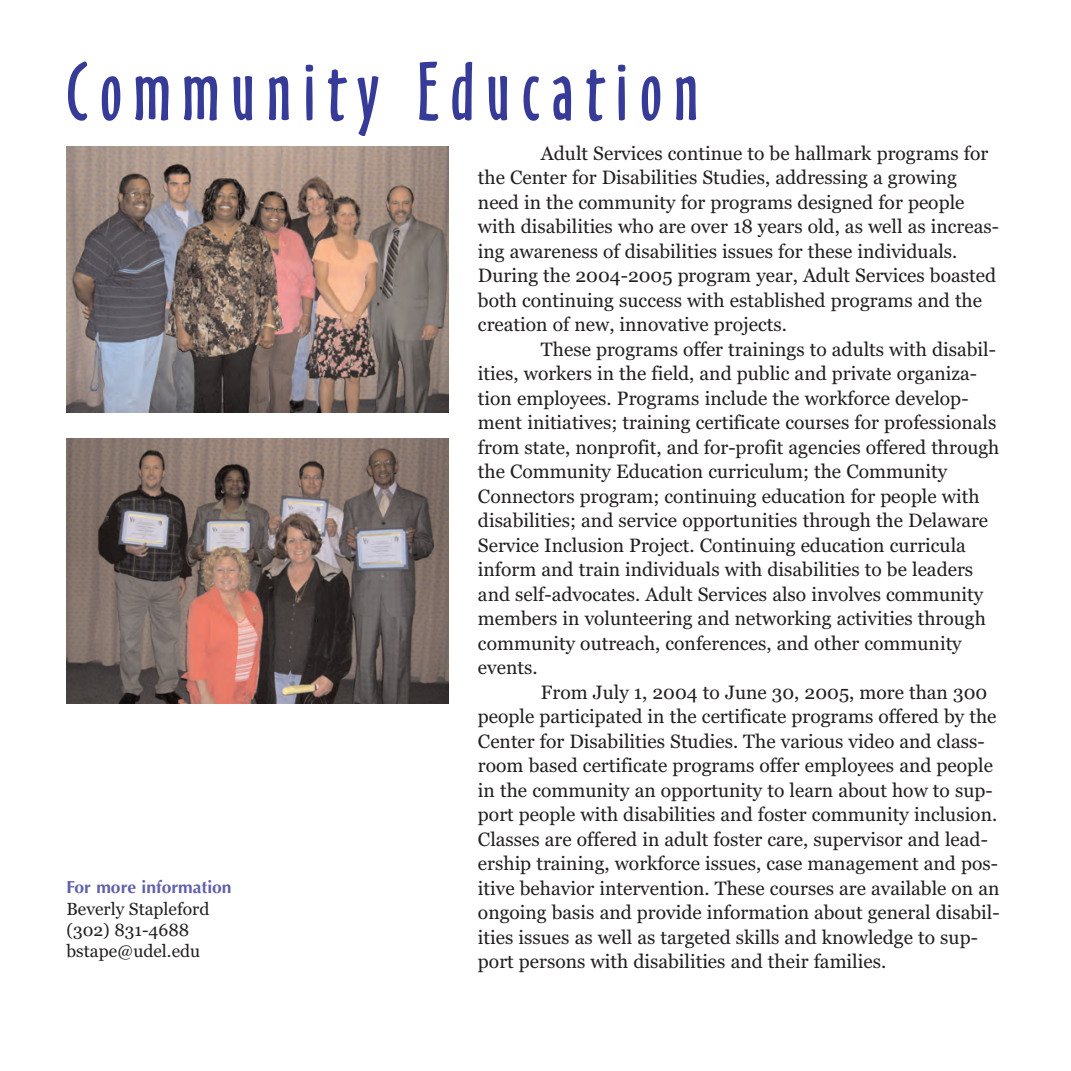
<style>
.page{position:relative;width:1071px;height:1071px;background:#fff}
.page>*{position:absolute;margin:0;border:0;box-sizing:border-box;transform-origin:0 0}
.t1{font:77px "Oz Handicraft BT";letter-spacing:.155em;color:#373b98}
.t2{font:19.25px/24.5px "Georgia";color:#231f20}
.t3{font:17.5px/21px "Georgia";color:#231f20}
.t4{font:700 17.5px "Optima";color:#6260ab}
</style>
<div class="page">
<img style="left:67px;top:146px;width:382px;height:266px">
<img style="left:67px;top:438px;width:382px;height:266px">
<h1 class="t1" style="left:67px;top:48px;width:633px">Community Education</h1>
<p class="t4" style="left:67px;top:877px;width:167px">For more information</p>
<p class="t3" style="left:67px;top:899px;width:144px">Beverly Stapleford (302) 831-4688 bstape@udel.edu</p>
<p class="t2" style="left:478px;top:141px;width:523px;text-indent:63px">Adult Services continue to be hallmark programs for the Center for Disabilities Studies, addressing a growing need in the community for programs designed for people with disabilities who are over 18 years old, as well as increas&shy;ing awareness of disabilities issues for these individuals.<br>During the 2004-2005 program year, Adult Services boasted both continuing success with established programs and the creation of new, innovative projects.</p>
<p class="t2" style="left:478px;top:337px;width:523px;text-indent:63px">These programs offer trainings to adults with disabil&shy;ities, workers in the field, and public and private organiza&shy;tion employees. Programs include the workforce develop&shy;ment initiatives; training certificate courses for professionals from state, nonprofit, and for-profit agencies offered through the Community Education curriculum; the Community Connectors program; continuing education for people with disabilities; and service opportunities through the Delaware Service Inclusion Project. Continuing education curricula inform and train individuals with disabilities to be leaders and self-advocates. Adult Services also involves community members in volunteering and networking activities through community outreach, conferences, and other community events.</p>
<p class="t2" style="left:478px;top:680px;width:523px;text-indent:63px">From July 1, 2004 to June 30, 2005, more than 300 people participated in the certificate programs offered by the Center for Disabilities Studies. The various video and class&shy;room based certificate programs offer employees and people in the community an opportunity to learn about how to sup&shy;port people with disabilities and foster community inclusion.<br>Classes are offered in adult foster care, supervisor and lead&shy;ership training, workforce issues, case management and pos&shy;itive behavior intervention. These courses are available on an ongoing basis and provide information about general disabil&shy;ities issues as well as targeted skills and knowledge to sup&shy;port persons with disabilities and their families.</p>
</div>
